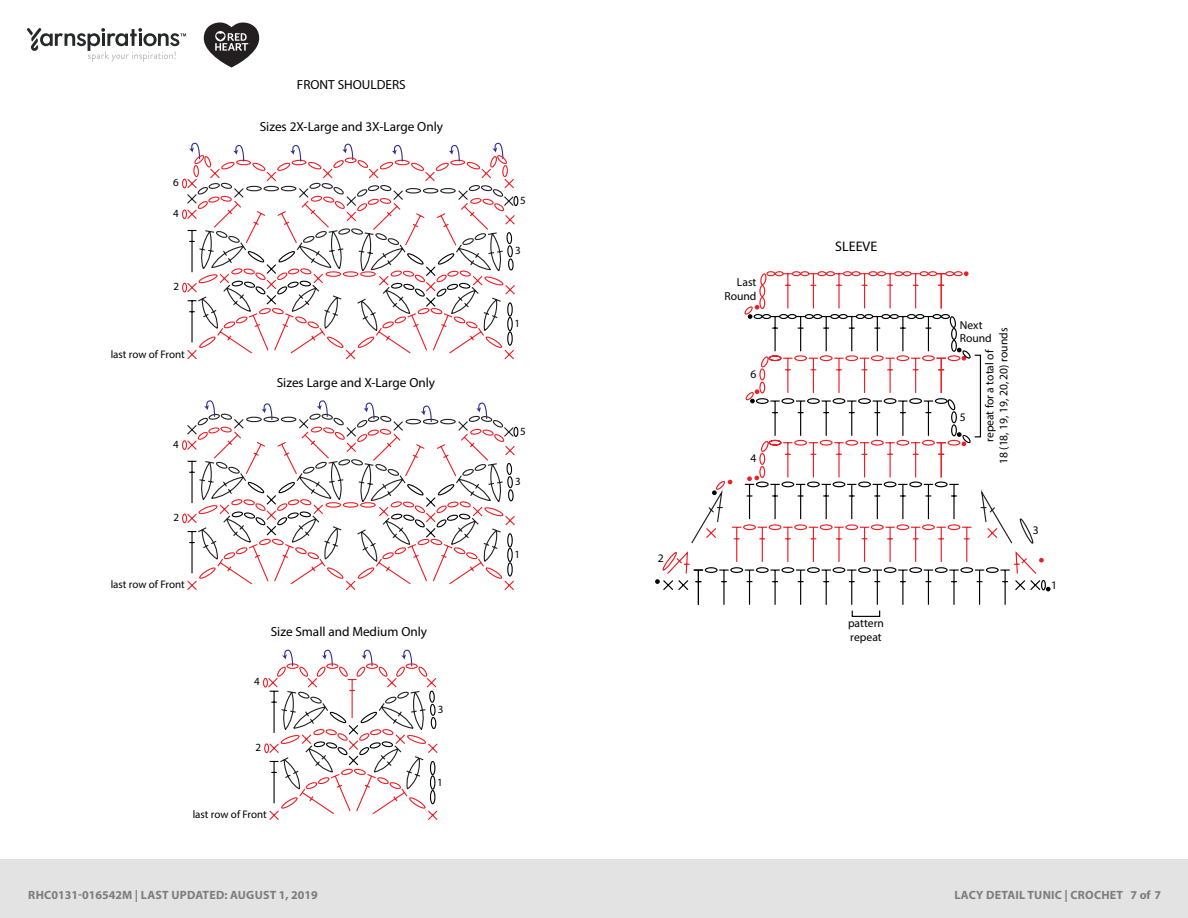
<style>
.page{position:relative;width:1188px;height:918px;background:#fff}
.page>*{position:absolute;margin:0;border:0;box-sizing:border-box;transform-origin:0 0}
.t1{font:13.95px "Myriad Pro";letter-spacing:.005em;color:#000}
.t2{font:13.2px "Myriad Pro";color:#000}
.t3{font:700 12px "Myriad Pro";letter-spacing:.02em;color:#7d7d7d}
.t4{font:11.55px/14px "Myriad Pro";color:#000}
.t5{font:10.95px "Myriad Pro";color:#000}
</style>
<div class="page">
<div style="left:263px;top:678px;width:5px;height:10px;border:1px solid #ed1d24;border-radius:50%"></div>
<svg style="left:264px;top:649px;width:174px;height:171px"></svg>
<div style="left:513px;top:427px;width:5px;height:10px;border:1px solid #000;border-radius:50%"></div>
<svg style="left:182px;top:400px;width:334px;height:190px"></svg>
<div style="left:360px;top:502px;width:16px;height:6px;border:1px solid #ed1d24;border-radius:50%"></div>
<div style="left:343px;top:502px;width:15px;height:6px;border:1px solid #ed1d24;border-radius:50%"></div>
<div style="left:326px;top:502px;width:15px;height:6px;border:1px solid #ed1d24;border-radius:50%"></div>
<div style="left:513px;top:196px;width:5px;height:10px;border:1px solid #000;border-radius:50%"></div>
<svg style="left:182px;top:142px;width:334px;height:218px"></svg>
<div style="left:852px;top:610px;width:28px;height:7px;border:1px solid #000"></div>
<svg style="left:655px;top:271px;width:396px;height:334px"></svg>
<div style="left:800px;top:271px;width:9px;height:5px;border:1px solid #ed1d24;border-radius:50%"></div>
<div style="left:792px;top:271px;width:9px;height:5px;border:1px solid #ed1d24;border-radius:50%"></div>
<div style="left:805px;top:314px;width:9px;height:5px;border:1px solid #000;border-radius:50%"></div>
<div style="left:813px;top:314px;width:9px;height:5px;border:1px solid #000;border-radius:50%"></div>
<div style="left:0;top:860px;width:1188px;height:58px;background:#e4e3e3"></div>
<svg style="left:27px;top:28px;width:159px;height:34px"></svg>
<svg style="left:204px;top:22px;width:55px;height:46px"></svg>
<p class="t2" style="left:297px;top:77px;width:110px">FRONT SHOULDERS</p>
<p class="t5" style="left:173px;top:176px;width:7px">6</p>
<p class="t5" style="left:173px;top:206px;width:7px">4</p>
<p class="t5" style="left:173px;top:280px;width:7px">2</p>
<p class="t5" style="left:111px;top:347px;width:76px">last row of Front</p>
<p class="t5" style="left:173px;top:437px;width:7px">4</p>
<p class="t2" style="left:260px;top:119px;width:185px">Sizes 2X-Large and 3X-Large Only</p>
<p class="t2" style="left:277px;top:374px;width:160px">Sizes Large and X-Large Only</p>
<p class="t5" style="left:173px;top:511px;width:7px">2</p>
<p class="t5" style="left:111px;top:578px;width:76px">last row of Front</p>
<p class="t2" style="left:271px;top:623px;width:158px">Size Small and Medium Only</p>
<p class="t5" style="left:254px;top:675px;width:7px">4</p>
<p class="t5" style="left:255px;top:740px;width:7px">2</p>
<p class="t5" style="left:193px;top:808px;width:76px">last row of Front</p>
<p class="t5" style="left:438px;top:702px;width:7px">3</p>
<p class="t5" style="left:437px;top:775px;width:7px">1</p>
<p class="t5" style="left:520px;top:194px;width:7px">5</p>
<p class="t5" style="left:515px;top:244px;width:7px">3</p>
<p class="t5" style="left:514px;top:317px;width:7px">1</p>
<p class="t5" style="left:520px;top:424px;width:7px">5</p>
<p class="t5" style="left:515px;top:475px;width:7px">3</p>
<p class="t5" style="left:514px;top:548px;width:7px">1</p>
<p class="t4" style="left:658px;top:551px;width:7px">2</p>
<p class="t4" style="left:724px;top:275px;width:34px;text-align:right">Last<br>Round</p>
<p class="t4" style="left:751px;top:367px;width:7px">6</p>
<p class="t4" style="left:751px;top:451px;width:7px">4</p>
<p class="t1" style="left:835px;top:238px;width:43px">SLEEVE</p>
<p class="t4" style="left:848px;top:616px;width:37px">pattern repeat</p>
<p class="t4" style="left:960px;top:318px;width:34px">Next<br>Round</p>
<p class="t4" style="left:983px;top:464px;width:138px;text-align:center;rotate:-90deg">repeat for a total of<br>18 (18, 19, 19, 20, 20) rounds</p>
<p class="t4" style="left:960px;top:410px;width:7px">5</p>
<p class="t4" style="left:1033px;top:523px;width:7px">3</p>
<p class="t4" style="left:1051px;top:577px;width:7px">1</p>
<p class="t3" style="left:28px;top:887px;width:291px">RHC0131-016542M | LAST UPDATED: AUGUST 1, 2019</p>
<p class="t3" style="left:955px;top:887px;width:208px">LACY DETAIL TUNIC | CROCHET 7 of 7</p>
</div>
